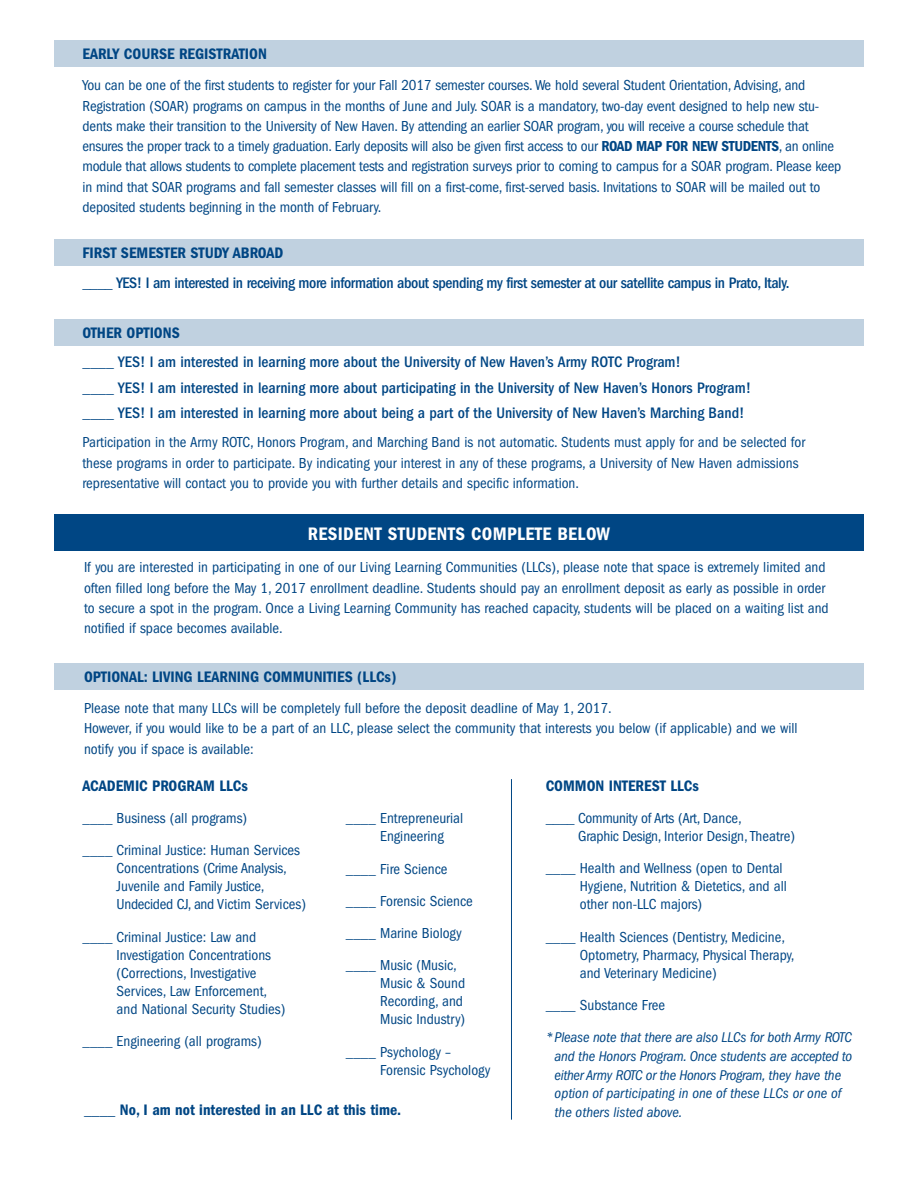
<style>
.page{position:relative;width:918px;height:1188px;background:#fff}
.page>*{position:absolute;margin:0;border:0;box-sizing:border-box;transform-origin:0 0}
.t1{font:600 condensed 18.75px "Franklin Gothic";letter-spacing:.02em;color:#fff}
.t2{font:500 condensed 15.75px/25.5px "Franklin Gothic";color:#004684}
.t3{font:600 condensed 15.75px "Franklin Gothic";color:#004684}
.t4{font:500 condensed 15.75px "Franklin Gothic";letter-spacing:-.025em;color:#004684}
.t5{font:condensed 15px/20.2px "Franklin Gothic";color:#004684}
.t6{font:condensed 15px/18px "Franklin Gothic";letter-spacing:-.02em;color:#004684}
.t7{font:italic condensed 14.7px/18.8px "Franklin Gothic";letter-spacing:-.01em;color:#004684}
.s1{font-weight:600}
</style>
<div class="page">
<div style="left:54px;top:239px;width:810px;height:27px;background:#c0d1e0"></div>
<div style="left:54px;top:319px;width:810px;height:26px;background:#c0d1e0"></div>
<div style="left:54px;top:40px;width:810px;height:27px;background:#c0d1e0"></div>
<div style="left:54px;top:514px;width:810px;height:37px;background:#004684"></div>
<div style="left:54px;top:663px;width:810px;height:27px;background:#c0d1e0"></div>
<hr style="left:511px;top:779px;width:1px;height:341px;background:#004684">
<p class="t3" style="left:82px;top:45px;width:186px">EARLY COURSE REGISTRATION</p>
<p class="t5" style="left:82px;top:76px;width:760px">You can be one of the first students to register for your Fall 2017 semester courses. We hold several Student Orientation, Advising, and Registration (SOAR) programs on campus in the months of June and July. SOAR is a mandatory, two-day event designed to help new stu&shy;dents make their transition to the University of New Haven. By attending an earlier SOAR program, you will receive a course schedule that ensures the proper track to a timely graduation. Early deposits will also be given first access to our <span class="s1">ROAD MAP FOR NEW STUDENTS</span>, an online module that allows students to complete placement tests and registration surveys prior to coming to campus for a SOAR program. Please keep in mind that SOAR programs and fall semester classes will fill on a first-come, first-served basis. Invitations to SOAR will be mailed out to deposited students beginning in the month of February.</p>
<p class="t3" style="left:82px;top:244px;width:202px">FIRST SEMESTER STUDY ABROAD</p>
<p class="t4" style="left:82px;top:273px;width:709px">____ YES! I am interested in receiving more information about spending my first semester at our satellite campus in Prato, Italy.</p>
<p class="t3" style="left:82px;top:324px;width:99px">OTHER OPTIONS</p>
<p class="t2" style="left:82px;top:350px;width:670px">____ YES! I am interested in learning more about the University of New Haven’s Army ROTC Program!<br>____ YES! I am interested in learning more about participating in the University of New Haven’s Honors Program! ____ YES! I am interested in learning more about being a part of the University of New Haven’s Marching Band!</p>
<p class="t5" style="left:82px;top:432px;width:724px">Participation in the Army ROTC, Honors Program, and Marching Band is not automatic. Students must apply for and be selected for these programs in order to participate. By indicating your interest in any of these programs, a University of New Haven admissions representative will contact you to provide you with further details and specific information.</p>
<p class="t1" style="left:308px;top:523px;width:304px">RESIDENT STUDENTS COMPLETE BELOW</p>
<p class="t5" style="left:84px;top:558px;width:746px">If you are interested in participating in one of our Living Learning Communities (LLCs), please note that space is extremely limited and often filled long before the May 1, 2017 enrollment deadline. Students should pay an enrollment deposit as early as possible in order to secure a spot in the program. Once a Living Learning Community has reached capacity, students will be placed on a waiting list and notified if space becomes available.</p>
<p class="t3" style="left:84px;top:668px;width:314px">OPTIONAL: LIVING LEARNING COMMUNITIES (LLCs)</p>
<p class="t5" style="left:84px;top:698px;width:715px">Please note that many LLCs will be completely full before the deposit deadline of May 1, 2017.<br>However, if you would like to be a part of an LLC, please select the community that interests you below (if applicable) and we will notify you if space is available:</p>
<p class="t3" style="left:82px;top:777px;width:167px">ACADEMIC PROGRAM LLCs</p>
<p class="t5" style="left:82px;top:802px;width:219px;line-height:32.2px">____ Business (all programs)<br>____ Criminal Justice: Human Services</p>
<p class="t6" style="left:117px;top:860px;width:191px">Concentrations (Crime Analysis,<br>Juvenile and Family Justice,<br>Undecided CJ, and Victim Services)</p>
<p class="t5" style="left:117px;top:928px;width:170px;line-height:18px;text-indent:-34px">____ Criminal Justice: Law and<br>Investigation Concentrations (Corrections, Investigative<br>Services, Law Enforcement, and National Security Studies)</p>
<p class="t5" style="left:82px;top:1031px;width:181px">____ Engineering (all programs)</p>
<p class="t5" style="left:380px;top:808px;width:85px;line-height:18.8px;text-indent:-34px">____ Entrepreneurial<br>Engineering</p>
<p class="t5" style="left:346px;top:853px;width:128px;line-height:32.2px">____ Fire Science ____ Forensic Science ____ Marine Biology ____ Music (Music,</p>
<p class="t5" style="left:380px;top:975px;width:87px;line-height:18px">Music &amp; Sound<br>Recording, and<br>Music Industry)</p>
<p class="t5" style="left:380px;top:1043px;width:112px;line-height:18px;text-indent:-34px">____ Psychology –<br>Forensic Psychology</p>
<p class="t3" style="left:84px;top:1101px;width:319px">____ No, I am not interested in an LLC at this time.</p>
<p class="t3" style="left:546px;top:777px;width:155px">COMMON INTEREST LLCs</p>
<p class="t5" style="left:578px;top:809px;width:218px;line-height:18px;text-indent:-33px">____ Community of Arts (Art, Dance,<br>Graphic Design, Interior Design, Theatre)</p>
<p class="t5" style="left:580px;top:860px;width:209px;line-height:18px;text-indent:-34px">____ Health and Wellness (open to Dental<br>Hygiene, Nutrition &amp; Dietetics, and all other non-LLC majors)</p>
<p class="t5" style="left:580px;top:928px;width:216px;line-height:18px;text-indent:-34px">____ Health Sciences (Dentistry, Medicine,<br>Optometry, Pharmacy, Physical Therapy, and Veterinary Medicine)</p>
<p class="t5" style="left:546px;top:995px;width:121px">____ Substance Free</p>
<p class="t7" style="left:555px;top:1028px;width:299px;text-indent:-9px">*Please note that there are also LLCs for both Army ROTC and the Honors Program. Once students are accepted to either Army ROTC or the Honors Program, they have the option of participating in one of these LLCs or one of the others listed above.</p>
</div>
